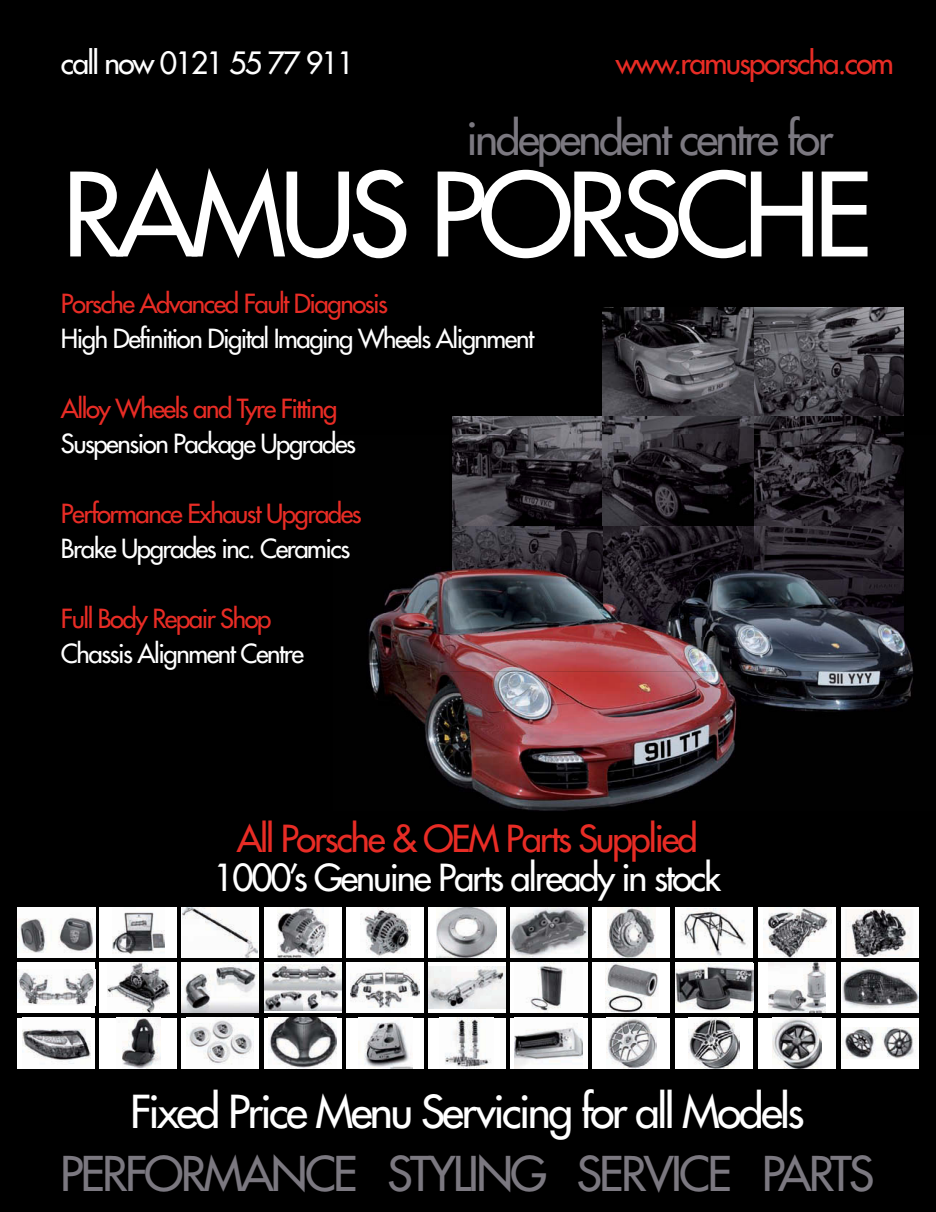
<style>
.page{position:relative;width:936px;height:1212px;background:#fff}
.page>*{position:absolute;margin:0;border:0;box-sizing:border-box;transform-origin:0 0}
.t1{font:112.65px "Futura";letter-spacing:-.06em;color:#fff}
.t2{font:46.65px "Futura";letter-spacing:-.06em;color:#7b7880}
.t3{font:44.25px "Futura";letter-spacing:-.06em;color:#fff}
.t4{font:44.25px "Futura";letter-spacing:-.06em;color:#7b7880}
.t5{font:36.3px/38.5px "Futura";letter-spacing:-.06em;color:#fff;text-align:center}
.t6{font:30px "Futura";letter-spacing:-.06em;color:#e82c25}
.t7{font:30px "Futura";letter-spacing:-.06em;color:#fff}
.t8{font:25.65px/35px "Futura";letter-spacing:-.06em;color:#fff}
.t9{font:25.65px/35px "Futura";letter-spacing:-.06em;color:#e82c25}
.s1{color:#e82c25}
.s2{color:#fff}
</style>
<div class="page">
<div style="left:0;top:0;width:935px;height:1212px;background:#000"></div>
<img style="left:452px;top:307px;width:452px;height:127px">
<img style="left:368px;top:434px;width:546px;height:377px">
<div style="left:100px;top:907px;width:77px;height:51px;background:#fff"></div>
<img style="left:113px;top:912px;width:51px;height:43px">
<div style="left:100px;top:962px;width:77px;height:50px;background:#fff"></div>
<img style="left:107px;top:962px;width:62px;height:50px">
<div style="left:100px;top:1018px;width:77px;height:50px;background:#fff"></div>
<img style="left:122px;top:1018px;width:38px;height:50px">
<img style="left:18px;top:907px;width:77px;height:51px">
<div style="left:18px;top:962px;width:77px;height:50px;background:#fff"></div>
<img style="left:18px;top:969px;width:77px;height:36px">
<div style="left:18px;top:1018px;width:77px;height:50px;background:#fff"></div>
<img style="left:23px;top:1029px;width:68px;height:35px">
<img style="left:182px;top:907px;width:76px;height:51px">
<img style="left:182px;top:962px;width:76px;height:50px">
<div style="left:181px;top:1018px;width:77px;height:50px;background:#fff"></div>
<img style="left:186px;top:1020px;width:68px;height:45px">
<div style="left:264px;top:907px;width:77px;height:51px;background:#fff"></div>
<img style="left:277px;top:907px;width:51px;height:51px">
<svg style="left:264px;top:962px;width:77px;height:50px"></svg>
<img style="left:264px;top:964px;width:77px;height:46px">
<div style="left:264px;top:1018px;width:77px;height:50px;background:#fff"></div>
<img style="left:269px;top:1018px;width:68px;height:50px">
<div style="left:347px;top:907px;width:77px;height:51px;background:#fff"></div>
<img style="left:364px;top:907px;width:46px;height:51px">
<div style="left:347px;top:962px;width:77px;height:50px;background:#fff"></div>
<img style="left:350px;top:969px;width:69px;height:39px">
<div style="left:347px;top:1018px;width:77px;height:50px;background:#fff"></div>
<img style="left:364px;top:1021px;width:48px;height:47px">
<div style="left:428px;top:907px;width:77px;height:51px;background:#fff"></div>
<img style="left:436px;top:907px;width:61px;height:51px">
<svg style="left:428px;top:962px;width:77px;height:50px"></svg>
<img style="left:428px;top:967px;width:77px;height:41px">
<div style="left:428px;top:1018px;width:77px;height:50px;background:#fff"></div>
<img style="left:445px;top:1018px;width:46px;height:50px">
<img style="left:510px;top:907px;width:77px;height:51px">
<div style="left:510px;top:962px;width:77px;height:50px;background:#fff"></div>
<img style="left:526px;top:962px;width:40px;height:50px">
<div style="left:510px;top:1018px;width:77px;height:50px;background:#fff"></div>
<img style="left:515px;top:1027px;width:68px;height:41px">
<div style="left:593px;top:907px;width:77px;height:51px;background:#fff"></div>
<img style="left:607px;top:907px;width:48px;height:51px">
<div style="left:593px;top:962px;width:77px;height:50px;background:#fff"></div>
<img style="left:605px;top:962px;width:53px;height:50px">
<div style="left:593px;top:1018px;width:77px;height:50px;background:#fff"></div>
<img style="left:606px;top:1018px;width:50px;height:50px">
<div style="left:675px;top:907px;width:77px;height:51px;background:#fff"></div>
<img style="left:681px;top:909px;width:65px;height:47px">
<div style="left:675px;top:962px;width:77px;height:50px;background:#fff"></div>
<img style="left:675px;top:964px;width:78px;height:47px">
<div style="left:675px;top:1018px;width:77px;height:50px;background:#fff"></div>
<img style="left:688px;top:1018px;width:51px;height:50px">
<div style="left:758px;top:907px;width:77px;height:51px;background:#fff"></div>
<img style="left:763px;top:907px;width:66px;height:51px">
<div style="left:758px;top:962px;width:77px;height:50px;background:#fff"></div>
<img style="left:768px;top:962px;width:57px;height:50px">
<div style="left:758px;top:1018px;width:77px;height:50px;background:#fff"></div>
<img style="left:772px;top:1018px;width:49px;height:50px">
<div style="left:841px;top:907px;width:77px;height:51px;background:#fff"></div>
<img style="left:847px;top:910px;width:63px;height:46px">
<img style="left:841px;top:962px;width:77px;height:50px">
<div style="left:841px;top:1018px;width:77px;height:50px;background:#fff"></div>
<img style="left:841px;top:1027px;width:75px;height:31px">
<p class="t7" style="left:61px;top:48px;width:295px">call now 0121 55 77 911</p>
<p class="t6" style="left:615px;top:48px;width:279px">www.ramusporscha.com</p>
<p class="t4" style="left:466px;top:117px;width:368px">independent centre for</p>
<p class="t1" style="left:62px;top:159px;width:811px">RAMUS PORSCHE</p>
<p class="t8" style="left:61px;top:288px;width:474px"><span class="s1">Porsche Advanced Fault Diagnosis<br></span>High Definition Digital Imaging Wheels Alignment</p>
<p class="t9" style="left:61px;top:393px;width:297px">Alloy Wheels and Tyre Fitting<br><span class="s2">Suspension Package Upgrades</span></p>
<p class="t9" style="left:61px;top:498px;width:302px">Performance Exhaust Upgrades<br><span class="s2">Brake Upgrades inc. Ceramics</span></p>
<p class="t8" style="left:61px;top:602px;width:244px"><span class="s1">Full Body Repair Shop<br></span>Chassis Alignment Centre</p>
<p class="t5" style="left:214px;top:822px;width:509px"><span class="s1">All Porsche &amp; OEM Parts Supplied<br></span>1000’s Genuine Parts already in stock</p>
<p class="t3" style="left:130px;top:1089px;width:675px">Fixed Price Menu Servicing for all Models</p>
<p class="t2" style="left:60px;top:1151px;width:815px">PERFORMANCE STYLING SERVICE PARTS</p>
</div>
